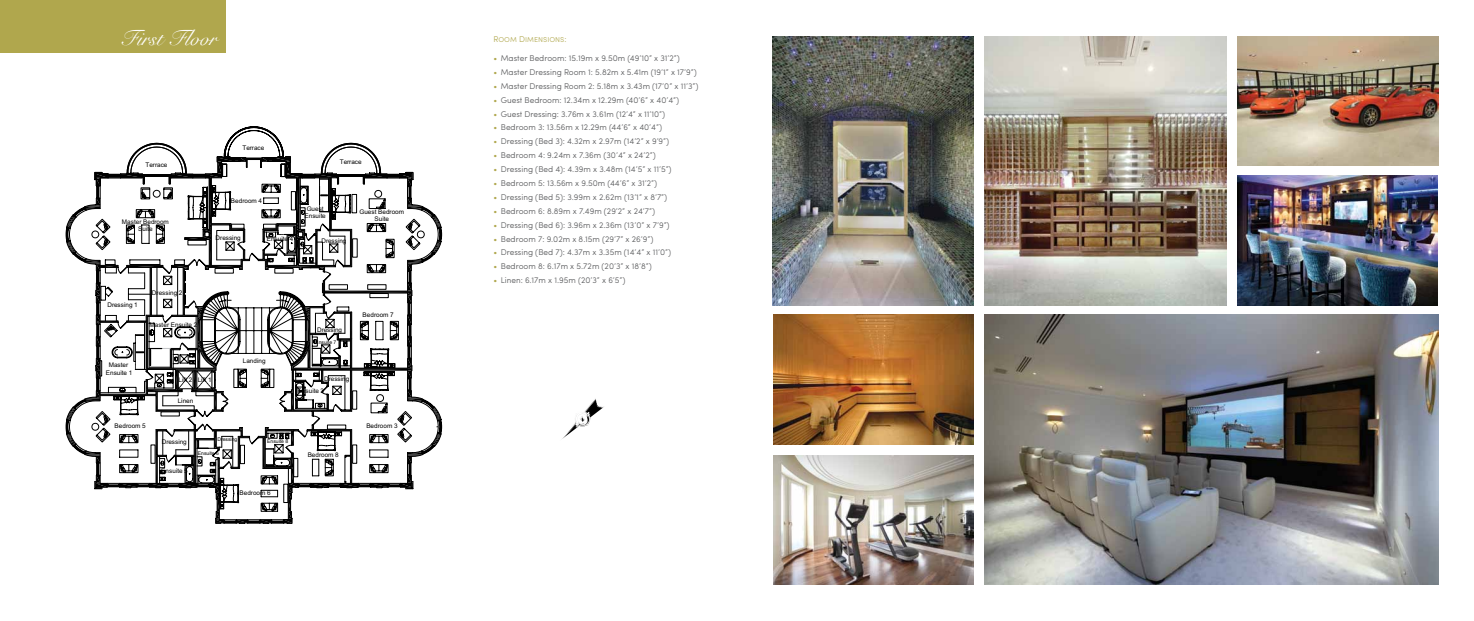
<style>
.page{position:relative;width:1474px;height:621px;background:#fff}
.page>*{position:absolute;margin:0;border:0;box-sizing:border-box;transform-origin:0 0}
.t1{font:21.88px "Snell Roundhand";color:#fff}
.t2{font:300 8.31px "Sofia Pro";color:#58595b}
.t3{font:300 8.31px "Sofia Pro";color:#b0a74d}
.t4{font:6.39px/7.7px "Arial";letter-spacing:.005em;color:#000;text-align:center}
.t5{font:5.08px "Arial";color:#000}
.s1{color:#b0a74d}
</style>
<div class="page">
<img style="left:984px;top:36px;width:242px;height:269px">
<img style="left:773px;top:36px;width:200px;height:269px">
<img style="left:773px;top:314px;width:200px;height:130px">
<img style="left:984px;top:314px;width:453px;height:270px">
<img style="left:1237px;top:175px;width:200px;height:130px">
<img style="left:1237px;top:36px;width:200px;height:130px">
<img style="left:773px;top:455px;width:200px;height:129px">
<svg style="left:66px;top:126px;width:375px;height:397px"></svg>
<div style="left:0;top:0;width:225px;height:53px;background:#b0a74d"></div>
<svg style="left:588px;top:399px;width:7px;height:9px"></svg>
<h1 class="t1" style="left:121px;top:22px;width:98px">First Floor</h1>
<p class="t3" style="left:493px;top:33px;width:75px">Room Dimensions:</p>
<p class="t2" style="left:493px;top:52px;width:188px"><span class="s1">•</span> Master Bedroom: 15.19m x 9.50m (49’10” x 31’2”)</p>
<p class="t2" style="left:493px;top:66px;width:205px"><span class="s1">•</span> Master Dressing Room 1: 5.82m x 5.41m (19’1” x 17’9”)</p>
<p class="t2" style="left:493px;top:80px;width:206px"><span class="s1">•</span> Master Dressing Room 2: 5.18m x 3.43m (17’0” x 11’3”)</p>
<p class="t2" style="left:493px;top:94px;width:187px"><span class="s1">•</span> Guest Bedroom: 12.34m x 12.29m (40’6” x 40’4”)</p>
<p class="t2" style="left:493px;top:107px;width:173px"><span class="s1">•</span> Guest Dressing: 3.76m x 3.61m (12’4” x 11’10”)</p>
<p class="t2" style="left:493px;top:121px;width:170px"><span class="s1">•</span> Bedroom 3: 13.56m x 12.29m (44’6” x 40’4”)</p>
<p class="t2" style="left:493px;top:135px;width:177px"><span class="s1">•</span> Dressing (Bed 3): 4.32m x 2.97m (14’2” x 9’9”)</p>
<p class="t2" style="left:493px;top:149px;width:164px"><span class="s1">•</span> Bedroom 4: 9.24m x 7.36m (30’4” x 24’2”)</p>
<p class="t2" style="left:493px;top:163px;width:180px"><span class="s1">•</span> Dressing (Bed 4): 4.39m x 3.48m (14’5” x 11’5”)</p>
<p class="t2" style="left:493px;top:177px;width:165px"><span class="s1">•</span> Bedroom 5: 13.56m x 9.50m (44’6” x 31’2”)</p>
<p class="t2" style="left:493px;top:191px;width:175px"><span class="s1">•</span> Dressing (Bed 5): 3.99m x 2.62m (13’1” x 8’7”)</p>
<p class="t2" style="left:493px;top:204px;width:163px"><span class="s1">•</span> Bedroom 6: 8.89m x 7.49m (29’2” x 24’7”)</p>
<p class="t2" style="left:493px;top:218px;width:178px"><span class="s1">•</span> Dressing (Bed 6): 3.96m x 2.36m (13’0” x 7’9”)</p>
<p class="t2" style="left:493px;top:232px;width:161px"><span class="s1">•</span> Bedroom 7: 9.02m x 8.15m (29’7” x 26’9”)</p>
<p class="t2" style="left:493px;top:246px;width:179px"><span class="s1">•</span> Dressing (Bed 7): 4.37m x 3.35m (14’4” x 11’0”)</p>
<p class="t2" style="left:493px;top:260px;width:160px"><span class="s1">•</span> Bedroom 8: 6.17m x 5.72m (20’3” x 18’8”)</p>
<p class="t2" style="left:493px;top:274px;width:134px"><span class="s1">•</span> Linen: 6.17m x 1.95m (20’3” x 6’5”)</p>
<p class="t4" style="left:242px;top:144px;width:23px">Terrace</p>
<p class="t4" style="left:145px;top:160px;width:23px">Terrace</p>
<p class="t4" style="left:340px;top:158px;width:23px">Terrace</p>
<p class="t4" style="left:231px;top:197px;width:33px">Bedroom 4</p>
<p class="t4" style="left:304px;top:204px;width:23px">Guest<br>Ensuite</p>
<p class="t4" style="left:359px;top:207px;width:46px">Guest Bedroom<br>Suite</p>
<p class="t4" style="left:122px;top:217px;width:49px">Master Bedroom<br>Suite</p>
<p class="t4" style="left:216px;top:234px;width:27px">Dressing</p>
<p class="t4" style="left:267px;top:234px;width:28px">Ensuite 4</p>
<p class="t4" style="left:321px;top:237px;width:27px">Dressing</p>
<p class="t4" style="left:107px;top:301px;width:32px">Dressing 1</p>
<p class="t4" style="left:152px;top:288px;width:32px">Dressing 2</p>
<p class="t4" style="left:149px;top:320px;width:49px">Master Ensuite 2</p>
<p class="t4" style="left:106px;top:360px;width:28px">Master<br>Ensuite 1</p>
<p class="t4" style="left:198px;top:376px;width:15px">Lift 1</p>
<p class="t4" style="left:179px;top:376px;width:15px">Lift 2</p>
<p class="t4" style="left:178px;top:397px;width:17px">Linen</p>
<p class="t4" style="left:115px;top:421px;width:33px">Bedroom 5</p>
<p class="t4" style="left:243px;top:357px;width:24px">Landing</p>
<p class="t4" style="left:162px;top:437px;width:27px">Dressing</p>
<p class="t5" style="left:217px;top:435px;width:21px">Dressing</p>
<p class="t5" style="left:267px;top:438px;width:23px">Ensuite 8</p>
<p class="t4" style="left:317px;top:325px;width:27px">Dressing</p>
<p class="t5" style="left:315px;top:338px;width:23px">Ensuite 7</p>
<p class="t4" style="left:324px;top:375px;width:27px">Dressing</p>
<p class="t4" style="left:298px;top:386px;width:28px">Ensuite 3</p>
<p class="t4" style="left:161px;top:466px;width:28px">Ensuite 5</p>
<p class="t5" style="left:198px;top:450px;width:23px">Ensuite 6</p>
<p class="t4" style="left:308px;top:450px;width:33px">Bedroom 8</p>
<p class="t4" style="left:239px;top:489px;width:33px">Bedroom 6</p>
<p class="t4" style="left:362px;top:311px;width:33px">Bedroom 7</p>
<p class="t4" style="left:366px;top:421px;width:33px">Bedroom 3</p>
</div>
